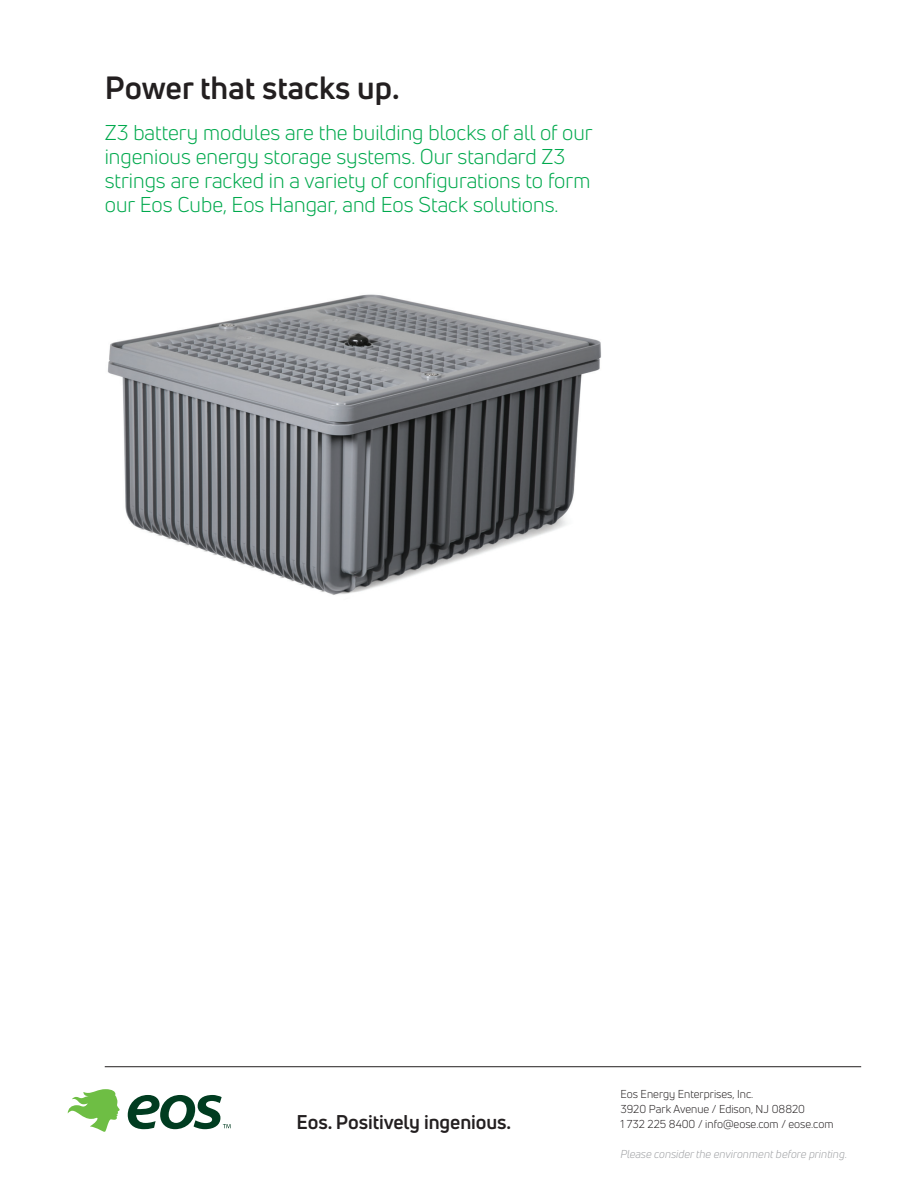
<style>
.page{position:relative;width:918px;height:1188px;background:#fff}
.page>*{position:absolute;margin:0;border:0;box-sizing:border-box;transform-origin:0 0}
.t1{font:700 31.5px "Uni Neue";color:#231f20}
.t2{font:21px/24px "Uni Neue";color:#00a94d}
.t3{font:700 19.5px "Uni Neue";letter-spacing:-.005em;color:#231f20}
.t4{font:11.25px/15px "Uni Neue";color:#231f20}
.t5{font:italic 11.25px "Uni Neue";color:#9d9fa2}
</style>
<div class="page">
<svg style="left:68px;top:1089px;width:52px;height:43px"></svg>
<svg style="left:128px;top:1095px;width:103px;height:34px"></svg>
<hr style="left:105px;top:1066px;width:756px;height:1px;background:#231f20">
<img style="left:107px;top:294px;width:494px;height:301px">
<h1 class="t1" style="left:105px;top:68px;width:296px">Power that stacks up.</h1>
<p class="t2" style="left:105px;top:120px;width:490px">Z3 battery modules are the building blocks of all of our ingenious energy storage systems. Our standard Z3 strings are racked in a variety of configurations to form our Eos Cube, Eos Hangar, and Eos Stack solutions.</p>
<p class="t3" style="left:297px;top:1109px;width:216px">Eos. Positively ingenious.</p>
<p class="t4" style="left:620px;top:1086px;width:215px">Eos Energy Enterprises, Inc.<br>3920 Park Avenue / Edison, NJ 08820<br>1 732 225 8400 / info@eose.com / eose.com</p>
<p class="t5" style="left:620px;top:1147px;width:228px">Please consider the environment before printing.</p>
</div>
